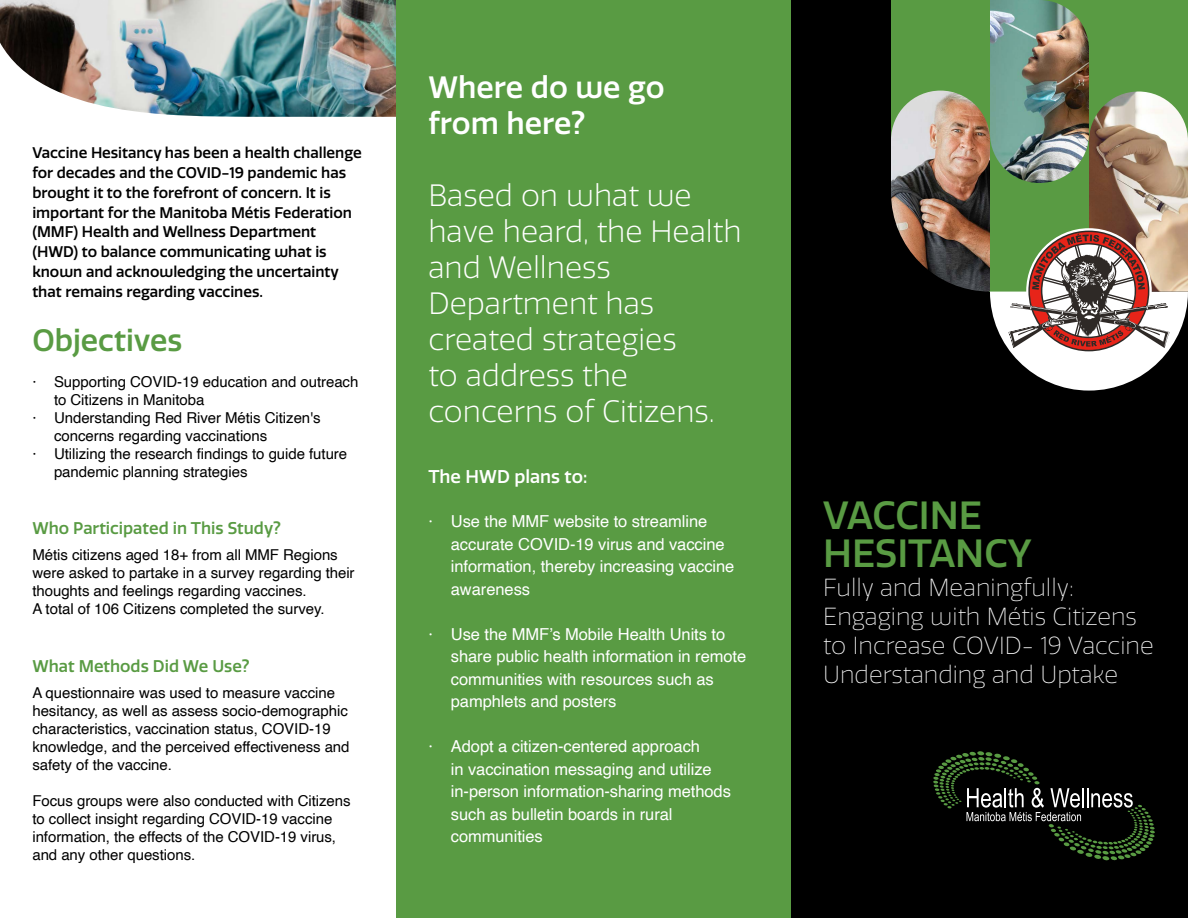
<style>
.page{position:relative;width:1188px;height:918px;background:#fff}
.page>*{position:absolute;margin:0;border:0;box-sizing:border-box;transform-origin:0 0}
.t1{font:500 38.25px/38.1px "Quatro";color:#599b43}
.t2{font:300 30px/36px "Quatro";color:#fff}
.t3{font:500 30px/36px "Quatro";color:#fff}
.t4{font:500 30px "Quatro";color:#599b43}
.t5{font:200 24px/28.8px "Quatro";color:#f4f4f4}
.t6{font:500 18px "Quatro";color:#fff}
.t7{font:16.5px/22.5px "Helvetica";letter-spacing:-.005em;color:#fff}
.t8{font:500 16.5px "Quatro";color:#599b43}
.t9{font:15px/18px "Helvetica";letter-spacing:-.005em;color:#000}
.t10{font:500 15px/19.8px "Quatro";letter-spacing:-.005em;color:#000}
</style>
<div class="page">
<img style="left:0;top:0;width:396px;height:117px">
<div style="left:396px;top:0;width:400px;height:918px;background:#599b43"></div>
<div style="left:791px;top:0;width:397px;height:918px;background:#000"></div>
<div style="left:1089px;top:0;width:99px;height:201px;background:#599b43"></div>
<div style="left:990px;top:0;width:99px;height:292px;background:#599b43"></div>
<img style="left:990px;top:0;width:99px;height:183px">
<div style="left:892px;top:0;width:98px;height:147px;background:#599b43"></div>
<img style="left:891px;top:91px;width:99px;height:201px">
<img style="left:1089px;top:92px;width:99px;height:139px">
<svg style="left:990px;top:231px;width:198px;height:160px"></svg>
<svg style="left:933px;top:751px;width:222px;height:110px"></svg>
<p class="t10" style="left:32px;top:143px;width:331px">Vaccine Hesitancy has been a health challenge for decades and the COVID-19 pandemic has brought it to the forefront of concern. It is important for the Manitoba Métis Federation (MMF) Health and Wellness Department (HWD) to balance communicating what is known and acknowledging the uncertainty that remains regarding vaccines.</p>
<h2 class="t4" style="left:32px;top:323px;width:151px">Objectives</h2>
<p class="t9" style="left:32px;top:373px;width:328px">· Supporting COVID-19 education and outreach</p>
<p class="t9" style="left:54px;top:391px;width:152px">to Citizens in Manitoba</p>
<p class="t9" style="left:32px;top:409px;width:290px">· Understanding Red River Métis Citizen's</p>
<p class="t9" style="left:54px;top:427px;width:215px">concerns regarding vaccinations</p>
<p class="t9" style="left:32px;top:445px;width:316px">· Utilizing the research findings to guide future</p>
<p class="t9" style="left:54px;top:463px;width:195px">pandemic planning strategies</p>
<p class="t8" style="left:32px;top:519px;width:250px">Who Participated in This Study?</p>
<p class="t9" style="left:32px;top:546px;width:324px">Métis citizens aged 18+ from all MMF Regions were asked to partake in a survey regarding their thoughts and feelings regarding vaccines.<br>A total of 106 Citizens completed the survey.</p>
<p class="t8" style="left:32px;top:656px;width:219px">What Methods Did We Use?</p>
<p class="t9" style="left:32px;top:684px;width:319px">A questionnaire was used to measure vaccine hesitancy, as well as assess socio-demographic characteristics, vaccination status, COVID-19 knowledge, and the perceived effectiveness and safety of the vaccine.</p>
<p class="t9" style="left:32px;top:792px;width:320px">Focus groups were also conducted with Citizens to collect insight regarding COVID-19 vaccine information, the effects of the COVID-19 virus, and any other questions.</p>
<h2 class="t3" style="left:428px;top:70px;width:238px">Where do we go from here?</h2>
<h2 class="t2" style="left:428px;top:178px;width:315px">Based on what we have heard, the Health and Wellness<br>Department has created strategies<br>to address the concerns of Citizens.</h2>
<p class="t6" style="left:428px;top:466px;width:161px">The HWD plans to:</p>
<p class="t7" style="left:451px;top:511px;width:285px;text-indent:-22px">· Use the MMF website to streamline accurate COVID-19 virus and vaccine information, thereby increasing vaccine awareness</p>
<p class="t7" style="left:451px;top:623px;width:297px;text-indent:-22px">· Use the MMF’s Mobile Health Units to share public health information in remote communities with resources such as pamphlets and posters</p>
<p class="t7" style="left:451px;top:736px;width:282px;text-indent:-22px">· Adopt a citizen-centered approach<br>in vaccination messaging and utilize in-person information-sharing methods such as bulletin boards in rural communities</p>
<h1 class="t1" style="left:823px;top:497px;width:210px">VACCINE<br>HESITANCY</h1>
<h3 class="t5" style="left:823px;top:574px;width:332px">Fully and Meaningfully:<br>Engaging with Métis Citizens to Increase COVID- 19 Vaccine<br>Understanding and Uptake</h3>
</div>
